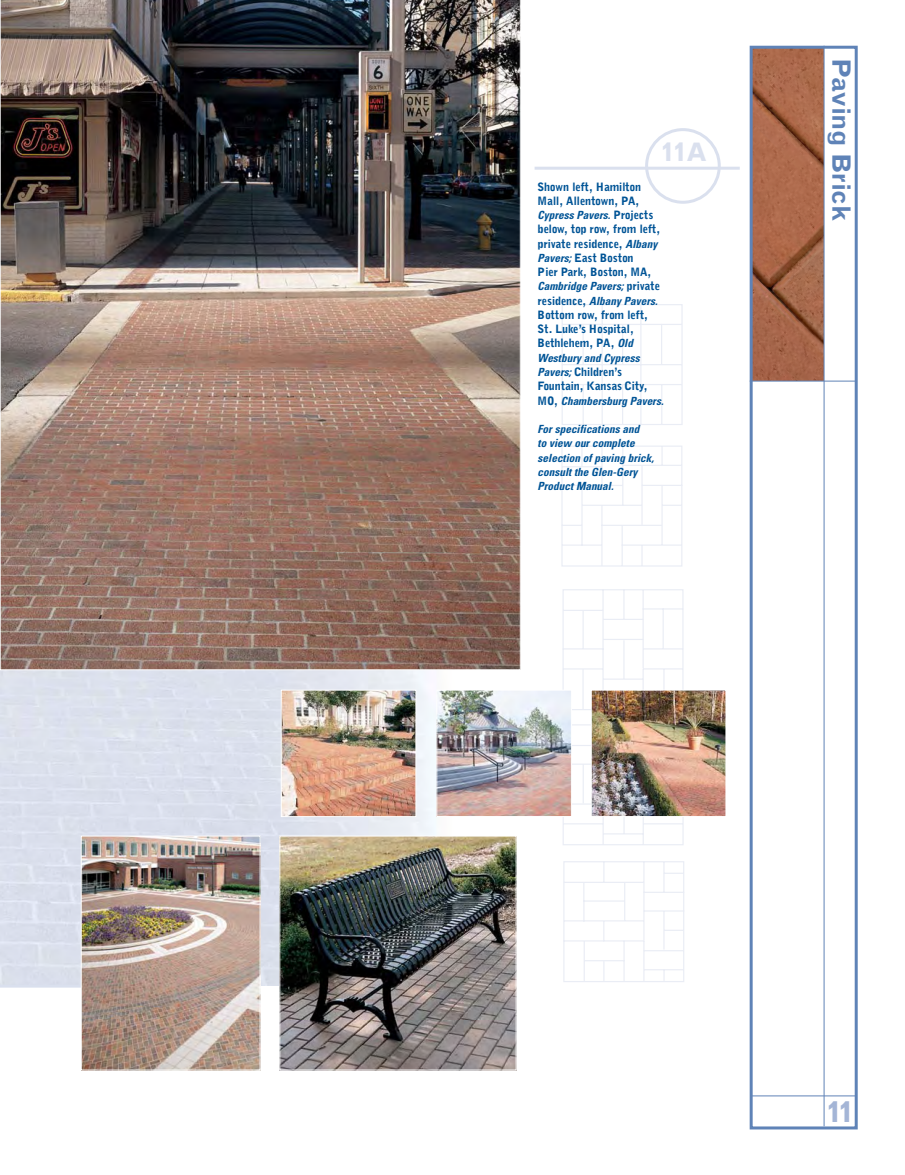
<style>
.page{position:relative;width:905px;height:1175px;background:#fff}
.page>*{position:absolute;margin:0;border:0;box-sizing:border-box;transform-origin:0 0}
.t1{font:700 28.5px "Grotesque";color:#a4b5d6}
.t2{font:700 25.5px "Grotesque";color:#dae0ee}
.t3{font:700 25.2px "Grotesque";letter-spacing:-.025em;color:#5f83b7}
.t4{font:900 11.25px/14.2px "Grotesque";letter-spacing:-.02em;color:#005496}
.t5{font:italic 700 condensed 11.25px/14.2px "Univers";color:#005496}
.s1{font-family:"Grotesque";font-weight:900;font-style:normal;font-stretch:normal}
.s2{font-family:"Univers";font-weight:700;font-style:italic;font-stretch:condensed}
</style>
<div class="page">
<img style="left:753px;top:50px;width:70px;height:331px">
<div style="left:749px;top:46px;width:108px;height:1083px;border:3px solid #5f83b7"></div>
<hr style="left:749px;top:381px;width:107px;height:1px;background:#5f83b7">
<hr style="left:751px;top:1095px;width:105px;height:1px;background:#5f83b7">
<hr style="left:823px;top:46px;width:1px;height:1080px;background:#5f83b7">
<hr style="left:0;top:984px;width:214px;height:3px;background:#dae0ee">
<svg style="left:561px;top:304px;width:124px;height:678px"></svg>
<img style="left:83px;top:837px;width:175px;height:231px">
<div style="left:81px;top:835px;width:179px;height:235px;border:1px solid #fff"></div>
<img style="left:283px;top:692px;width:131px;height:122px">
<div style="left:281px;top:690px;width:135px;height:126px;border:1px solid #fff"></div>
<img style="left:438px;top:692px;width:131px;height:122px">
<div style="left:436px;top:690px;width:135px;height:126px;border:1px solid #fff"></div>
<img style="left:281px;top:837px;width:233px;height:231px">
<div style="left:279px;top:835px;width:237px;height:235px;border:1px solid #fff"></div>
<img style="left:593px;top:692px;width:131px;height:122px">
<div style="left:591px;top:690px;width:135px;height:126px;border:1px solid #fff"></div>
<img style="left:0;top:0;width:520px;height:670px">
<svg style="left:645px;top:128px;width:75px;height:76px"></svg>
<hr style="left:534px;top:167px;width:205px;height:3px;background:#dae0ee">
<h2 class="t2" style="left:661px;top:143px;width:48px">11A</h2>
<p class="t4" style="left:537px;top:180px;width:105px">Shown left, Hamilton<br>Mall, Allentown, PA,</p>
<p class="t5" style="left:537px;top:209px;width:117px">Cypress Pavers. <span class="s1">P r oj e c t s</span></p>
<p class="t4" style="left:537px;top:223px;width:124px">below, top row, from left, private residence, <span class="s2">Albany<br>Pavers;</span>East Boston<br>Pier Park, Boston, MA,</p>
<p class="t5" style="left:537px;top:280px;width:124px">Cambridge Pavers; <span class="s1">p r i v a t e residence,</span> Albany Pavers.</p>
<p class="t4" style="left:537px;top:308px;width:112px">Bottom row, from left,<br>St. Luke’s Hospital,<br>Bethlehem, PA, <span class="s2">Old</span></p>
<p class="t5" style="left:537px;top:352px;width:106px">Westbury and Cypress</p>
<p class="t4" style="left:537px;top:365px;width:111px"><span class="s2">Pavers;</span> Children’s<br>Fountain, Kansas City,</p>
<p class="t5" style="left:537px;top:394px;width:130px"><span class="s1">M O ,</span> Chambersburg Pavers.</p>
<p class="t5" style="left:537px;top:423px;width:120px">Forspecifications and<br>to view ourcomplete selection of paving brick, consultthe Glen-Gery<br>ProductManual.</p>
<h3 class="t3" style="left:850px;top:58px;width:165px;rotate:90deg">Paving Brick</h3>
<h1 class="t1" style="left:826px;top:1101px;width:27px">11</h1>
</div>
